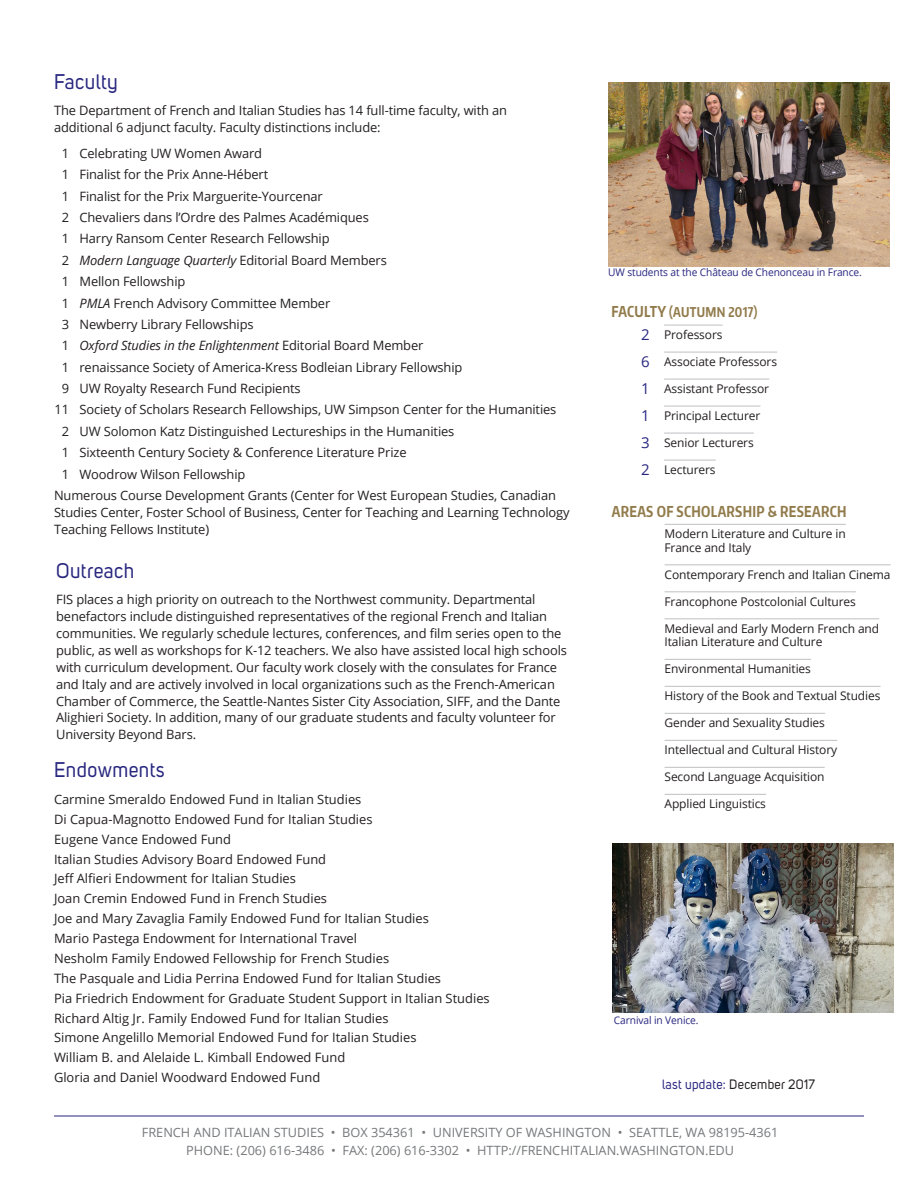
<style>
.page{position:relative;width:918px;height:1188px;background:#fff}
.page>*{position:absolute;margin:0;border:0;box-sizing:border-box;transform-origin:0 0}
.Header_body{font:21px "Uni Sans";letter-spacing:.025em;color:#292780;scale:.95 1}
.Sidebar_Titles{font:700 15px "Encode Sans Compressed";letter-spacing:.025em;color:#917b4b;scale:.95 1}
.Sidebar_numbers{font:15px "Open Sans";color:#292780}
.Header_body-2{font:13.5px "Uni Sans";letter-spacing:.025em;color:#231f20;scale:.95 1}
.Sidebar_Titles-2{font:700 13.5px "Encode Sans Compressed";letter-spacing:.025em;color:#917b4b;scale:.95 1}
.Body_main{font:12.9px/16.8px "Open Sans";letter-spacing:-.01em;color:#231f20}
.Body_main-2{font:italic 12.9px "Open Sans";letter-spacing:-.01em;color:#231f20}
.Address{font:12.75px "Open Sans";color:#76787b}
.Sidebar_Text{font:12px/13.5px "Open Sans";letter-spacing:-.01em;color:#231f20}
.t1{font:10.5px "Open Sans";letter-spacing:-.01em;color:#292780}
.s1{font-style:normal}
.s2{font-style:italic}
.s3{font-size:15px}
.s4{color:#292780}
</style>
<div class="page">
<hr style="left:54px;top:1116px;width:810px;height:1px;background:#292780">
<hr style="left:664px;top:325px;width:59px;height:1px;background:#bfc0c3">
<hr style="left:664px;top:352px;width:113px;height:1px;background:#bfc0c3">
<hr style="left:664px;top:379px;width:105px;height:1px;background:#bfc0c3">
<hr style="left:664px;top:406px;width:96px;height:1px;background:#bfc0c3">
<hr style="left:664px;top:433px;width:90px;height:1px;background:#bfc0c3">
<hr style="left:664px;top:460px;width:52px;height:1px;background:#bfc0c3">
<hr style="left:665px;top:524px;width:181px;height:1px;background:#bfc0c3">
<hr style="left:665px;top:565px;width:226px;height:1px;background:#bfc0c3">
<hr style="left:665px;top:592px;width:191px;height:1px;background:#bfc0c3">
<hr style="left:665px;top:619px;width:214px;height:1px;background:#bfc0c3">
<hr style="left:665px;top:659px;width:146px;height:1px;background:#bfc0c3">
<hr style="left:665px;top:686px;width:216px;height:1px;background:#bfc0c3">
<hr style="left:665px;top:713px;width:160px;height:1px;background:#bfc0c3">
<hr style="left:665px;top:740px;width:172px;height:1px;background:#bfc0c3">
<hr style="left:665px;top:767px;width:160px;height:1px;background:#bfc0c3">
<hr style="left:665px;top:794px;width:101px;height:1px;background:#bfc0c3">
<img style="left:608px;top:82px;width:281px;height:184px">
<img style="left:613px;top:843px;width:281px;height:169px">
<p class="Header_body" style="left:54px;top:69px;width:69px">Faculty</p>
<p class="Body_main" style="left:54px;top:102px;width:455px">The Department of French and Italian Studies has 14 full-time faculty, with an additional 6 adjunct faculty. Faculty distinctions include:</p>
<p class="Body_main" style="left:62px;top:144px;width:202px">1 Celebrating UW Women Award</p>
<p class="Body_main" style="left:62px;top:166px;width:208px">1 Finalist for the Prix Anne-Hébert</p>
<p class="Body_main" style="left:62px;top:187px;width:263px">1 Finalist for the Prix Marguerite-Yourcenar</p>
<p class="Body_main" style="left:62px;top:209px;width:309px">2 Chevaliers dans l’Ordre des Palmes Académiques</p>
<p class="Body_main" style="left:62px;top:230px;width:269px">1 Harry Ransom Center Research Fellowship</p>
<p class="Body_main-2" style="left:62px;top:251px;width:327px"><span class="s1">2</span> Modern Language Quarterly <span class="s1">Editorial Board Members</span></p>
<p class="Body_main" style="left:62px;top:273px;width:125px">1 Mellon Fellowship</p>
<p class="Body_main" style="left:62px;top:294px;width:270px">1 <span class="s2">PMLA</span> French Advisory Committee Member</p>
<p class="Body_main" style="left:62px;top:315px;width:193px">3 Newberry Library Fellowships</p>
<p class="Body_main-2" style="left:62px;top:337px;width:363px"><span class="s1">1</span> Oxford Studies in the Enlightenment <span class="s1">Editorial Board Member</span></p>
<p class="Body_main" style="left:62px;top:358px;width:402px">1 renaissance Society of America-Kress Bodleian Library Fellowship</p>
<p class="Body_main" style="left:62px;top:380px;width:241px">9 UW Royalty Research Fund Recipients</p>
<p class="Body_main" style="left:55px;top:401px;width:503px">11 Society of Scholars Research Fellowships, UW Simpson Center for the Humanities</p>
<p class="Body_main" style="left:62px;top:422px;width:394px">2 UW Solomon Katz Distinguished Lectureships in the Humanities</p>
<p class="Body_main" style="left:62px;top:444px;width:346px">1 Sixteenth Century Society &amp; Conference Literature Prize</p>
<p class="Body_main" style="left:62px;top:465px;width:185px">1 Woodrow Wilson Fellowship</p>
<p class="Body_main" style="left:54px;top:486px;width:517px">Numerous Course Development Grants (Center for West European Studies, Canadian<br>Studies Center, Foster School of Business, Center for Teaching and Learning Technology<br>Teaching Fellows Institute)</p>
<p class="t1" style="left:608px;top:265px;width:255px">UW students at the Château de Chenonceau in France.</p>
<p class="Sidebar_Titles-2" style="left:611px;top:303px;width:155px"><span class="s3">FACULTY</span> (AUTUMN 2017)</p>
<p class="Sidebar_numbers" style="left:641px;top:324px;width:10px">2</p>
<p class="Sidebar_numbers" style="left:641px;top:351px;width:10px">6</p>
<p class="Sidebar_numbers" style="left:641px;top:378px;width:10px">1</p>
<p class="Sidebar_numbers" style="left:641px;top:405px;width:10px">1</p>
<p class="Sidebar_numbers" style="left:641px;top:432px;width:10px">3</p>
<p class="Sidebar_numbers" style="left:641px;top:459px;width:10px">2</p>
<p class="Sidebar_Text" style="left:664px;top:327px;width:60px">Professors</p>
<p class="Sidebar_Text" style="left:664px;top:354px;width:115px">Associate Professors</p>
<p class="Sidebar_Text" style="left:664px;top:381px;width:107px">Assistant Professor</p>
<p class="Sidebar_Text" style="left:664px;top:408px;width:98px">Principal Lecturer</p>
<p class="Sidebar_Text" style="left:664px;top:435px;width:91px">Senior Lecturers</p>
<p class="Sidebar_Text" style="left:664px;top:462px;width:53px">Lecturers</p>
<p class="Sidebar_Titles" style="left:612px;top:501px;width:249px">AREAS OF SCHOLARSHIP &amp; RESEARCH</p>
<p class="Sidebar_Text" style="left:665px;top:527px;width:183px">Modern Literature and Culture in<br>France and Italy</p>
<p class="Sidebar_Text" style="left:665px;top:567px;width:228px">Contemporary French and Italian Cinema</p>
<p class="Sidebar_Text" style="left:665px;top:594px;width:193px">Francophone Postcolonial Cultures</p>
<p class="Sidebar_Text" style="left:665px;top:621px;width:216px">Medieval and Early Modern French and<br>Italian Literature and Culture</p>
<p class="Sidebar_Text" style="left:665px;top:662px;width:148px">Environmental Humanities</p>
<p class="Sidebar_Text" style="left:665px;top:689px;width:217px">History of the Book and Textual Studies</p>
<p class="Sidebar_Text" style="left:665px;top:716px;width:162px">Gender and Sexuality Studies</p>
<p class="Sidebar_Text" style="left:665px;top:743px;width:174px">Intellectual and Cultural History</p>
<p class="Sidebar_Text" style="left:665px;top:770px;width:162px">Second Language Acquisition</p>
<p class="Sidebar_Text" style="left:665px;top:797px;width:103px">Applied Linguistics</p>
<p class="Header_body" style="left:56px;top:558px;width:84px">Outreach</p>
<p class="Body_main" style="left:56px;top:591px;width:512px">FIS places a high priority on outreach to the Northwest community. Departmental benefactors include distinguished representatives of the regional French and Italian communities. We regularly schedule lectures, conferences, and film series open to the public, as well as workshops for K-12 teachers. We also have assisted local high schools with curriculum development. Our faculty work closely with the consulates for France and Italy and are actively involved in local organizations such as the French-American Chamber of Commerce, the Seattle-Nantes Sister City Association, SIFF, and the Dante Alighieri Society. In addition, many of our graduate students and faculty volunteer for University Beyond Bars.</p>
<p class="Header_body" style="left:54px;top:758px;width:118px">Endowments</p>
<p class="Body_main" style="left:54px;top:791px;width:309px">Carmine Smeraldo Endowed Fund in Italian Studies</p>
<p class="Body_main" style="left:54px;top:810px;width:320px">Di Capua-Magnotto Endowed Fund for Italian Studies</p>
<p class="Body_main" style="left:54px;top:830px;width:179px">Eugene Vance Endowed Fund</p>
<p class="Body_main" style="left:54px;top:850px;width:274px">Italian Studies Advisory Board Endowed Fund</p>
<p class="Body_main" style="left:54px;top:870px;width:244px">Jeff Alfieri Endowment for Italian Studies</p>
<p class="Body_main" style="left:54px;top:890px;width:275px">Joan Cremin Endowed Fund in French Studies</p>
<p class="Body_main" style="left:54px;top:910px;width:376px">Joe and Mary Zavaglia Family Endowed Fund for Italian Studies</p>
<p class="Body_main" style="left:54px;top:930px;width:305px">Mario Pastega Endowment for International Travel</p>
<p class="Body_main" style="left:54px;top:950px;width:337px">Nesholm Family Endowed Fellowship for French Studies</p>
<p class="Body_main" style="left:54px;top:969px;width:389px">The Pasquale and Lidia Perrina Endowed Fund for Italian Studies</p>
<p class="Body_main" style="left:54px;top:989px;width:437px">Pia Friedrich Endowment for Graduate Student Support in Italian Studies</p>
<p class="Body_main" style="left:54px;top:1009px;width:336px">Richard Altig Jr. Family Endowed Fund for Italian Studies</p>
<p class="Body_main" style="left:54px;top:1029px;width:364px">Simone Angelillo Memorial Endowed Fund for Italian Studies</p>
<p class="Body_main" style="left:54px;top:1049px;width:293px">William B. and Alelaide L. Kimball Endowed Fund</p>
<p class="Body_main" style="left:54px;top:1069px;width:268px">Gloria and Daniel Woodward Endowed Fund</p>
<p class="t1" style="left:614px;top:1013px;width:86px">Carnival in Venice.</p>
<p class="Header_body-2" style="left:662px;top:1076px;width:163px"><span class="s4">last update:</span> December 2017</p>
<p class="Address" style="left:142px;top:1124px;width:638px">FRENCH AND ITALIAN STUDIES • BOX 354361 • UNIVERSITY OF WASHINGTON • SEATTLE, WA 98195-4361</p>
<p class="Address" style="left:186px;top:1142px;width:549px">PHONE: (206) 616-3486 • FAX: (206) 616-3302 • HTTP://FRENCHITALIAN.WASHINGTON.EDU</p>
</div>
